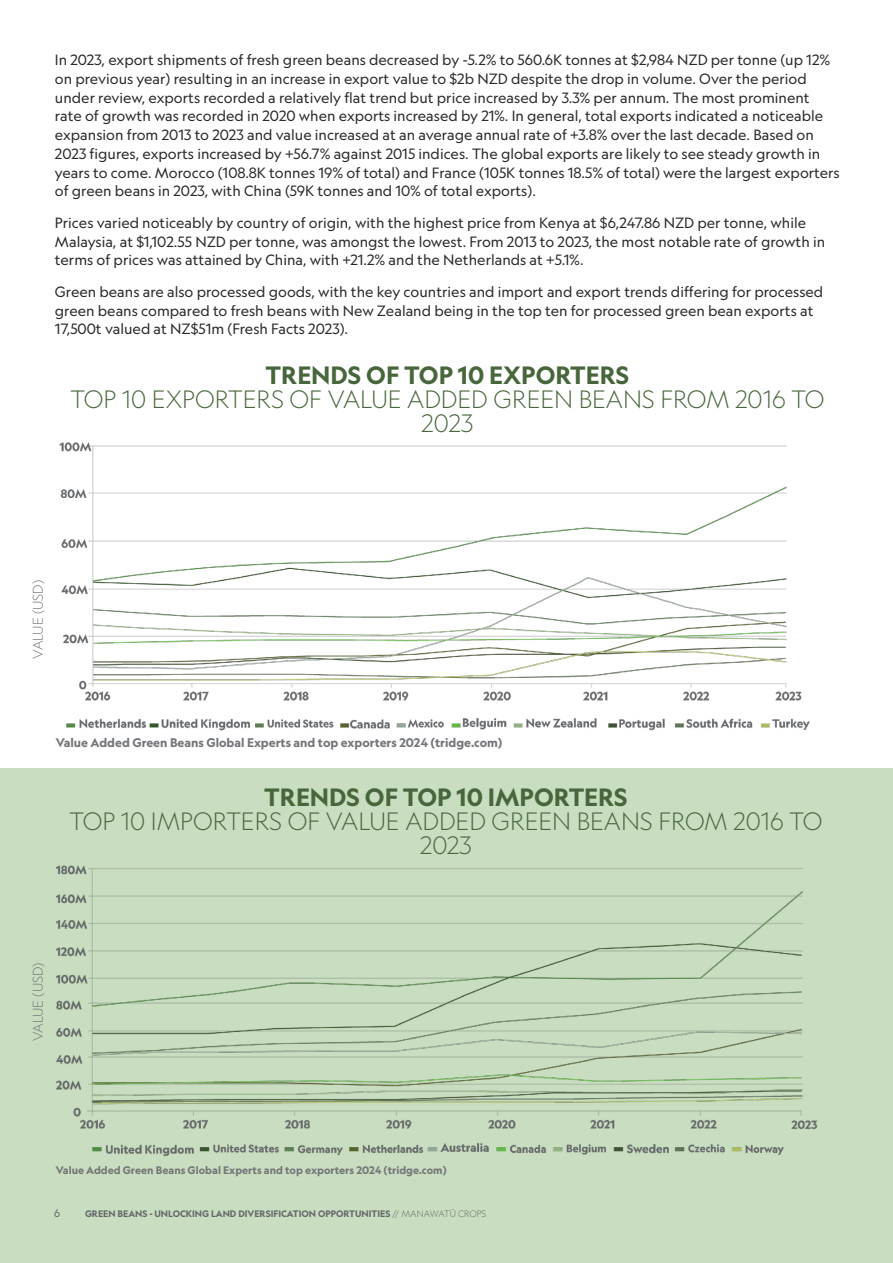
<style>
.page{position:relative;width:893px;height:1263px;background:#fff}
.page>*{position:absolute;margin:0;border:0;box-sizing:border-box;transform-origin:0 0}
.t1{font:300 24px/24px "Geograph";color:#47663b;text-align:center}
.t2{font:700 24px "Geograph";color:#47663b}
.t3{font:14.25px/18.8px "Geograph";color:#292929}
.t4{font:300 13.5px "Geograph";color:#727579}
.t5{font:700 12px "Geograph";color:#727579}
.t6{font:700 10.5px "Geograph";color:#727579}
.t7{font:10.5px "Geograph";color:#63666a}
.t8{font:700 9px "Geograph";color:#63666a}
.s1{font-weight:300}
</style>
<div class="page">
<div style="left:0;top:768px;width:893px;height:495px;background:#c9ddc0"></div>
<img style="left:59px;top:442px;width:751px;height:289px">
<img style="left:56px;top:865px;width:761px;height:291px">
<p class="t3" style="left:55px;top:50px;width:786px">In 2023, export shipments of fresh green beans decreased by -5.2% to 560.6K tonnes at $2,984 NZD per tonne (up 12% on previous year) resulting in an increase in export value to $2b NZD despite the drop in volume. Over the period under review, exports recorded a relatively flat trend but price increased by 3.3% per annum. The most prominent rate of growth was recorded in 2020 when exports increased by 21%. In general, total exports indicated a noticeable expansion from 2013 to 2023 and value increased at an average annual rate of +3.8% over the last decade. Based on 2023 figures, exports increased by +56.7% against 2015 indices. The global exports are likely to see steady growth in years to come. Morocco (108.8K tonnes 19% of total) and France (105K tonnes 18.5% of total) were the largest exporters of green beans in 2023, with China (59K tonnes and 10% of total exports).</p>
<p class="t3" style="left:55px;top:213px;width:772px">Prices varied noticeably by country of origin, with the highest price from Kenya at $6,247.86 NZD per tonne, while<br>Malaysia, at $1,102.55 NZD per tonne, was amongst the lowest. From 2013 to 2023, the most notable rate of growth in terms of prices was attained by China, with +21.2% and the Netherlands at +5.1%.</p>
<p class="t3" style="left:55px;top:282px;width:770px">Green beans are also processed goods, with the key countries and import and export trends differing for processed green beans compared to fresh beans with New Zealand being in the top ten for processed green bean exports at<br>17,500t valued at NZ$51m (Fresh Facts 2023).</p>
<h1 class="t2" style="left:266px;top:360px;width:365px">TRENDS OF TOP 10 EXPORTERS</h1>
<h1 class="t1" style="left:70px;top:387px;width:755px">TOP 10 EXPORTERS OF VALUE ADDED GREEN BEANS FROM 2016 TO<br>2023</h1>
<p class="t4" style="left:30px;top:659px;width:81px;rotate:-90deg">VALUE (USD)</p>
<p class="t5" style="left:56px;top:735px;width:448px">Value Added Green Beans Global Experts and top exporters 2024 (tridge.com)</p>
<h1 class="t2" style="left:264px;top:781px;width:365px">TRENDS OF TOP 10 IMPORTERS</h1>
<h1 class="t1" style="left:69px;top:809px;width:754px">TOP 10 IMPORTERS OF VALUE ADDED GREEN BEANS FROM 2016 TO<br>2023</h1>
<p class="t4" style="left:30px;top:1041px;width:81px;rotate:-90deg">VALUE (USD)</p>
<p class="t6" style="left:56px;top:1164px;width:392px">Value Added Green Beans Global Experts and top exporters 2024 (tridge.com)</p>
<p class="t7" style="left:54px;top:1207px;width:8px">6</p>
<p class="t8" style="left:85px;top:1208px;width:403px">GREEN BEANS - UNLOCKING LAND DIVERSIFICATION OPPORTUNITIES <span class="s1">// MANAWATŪ CROPS</span></p>
</div>
